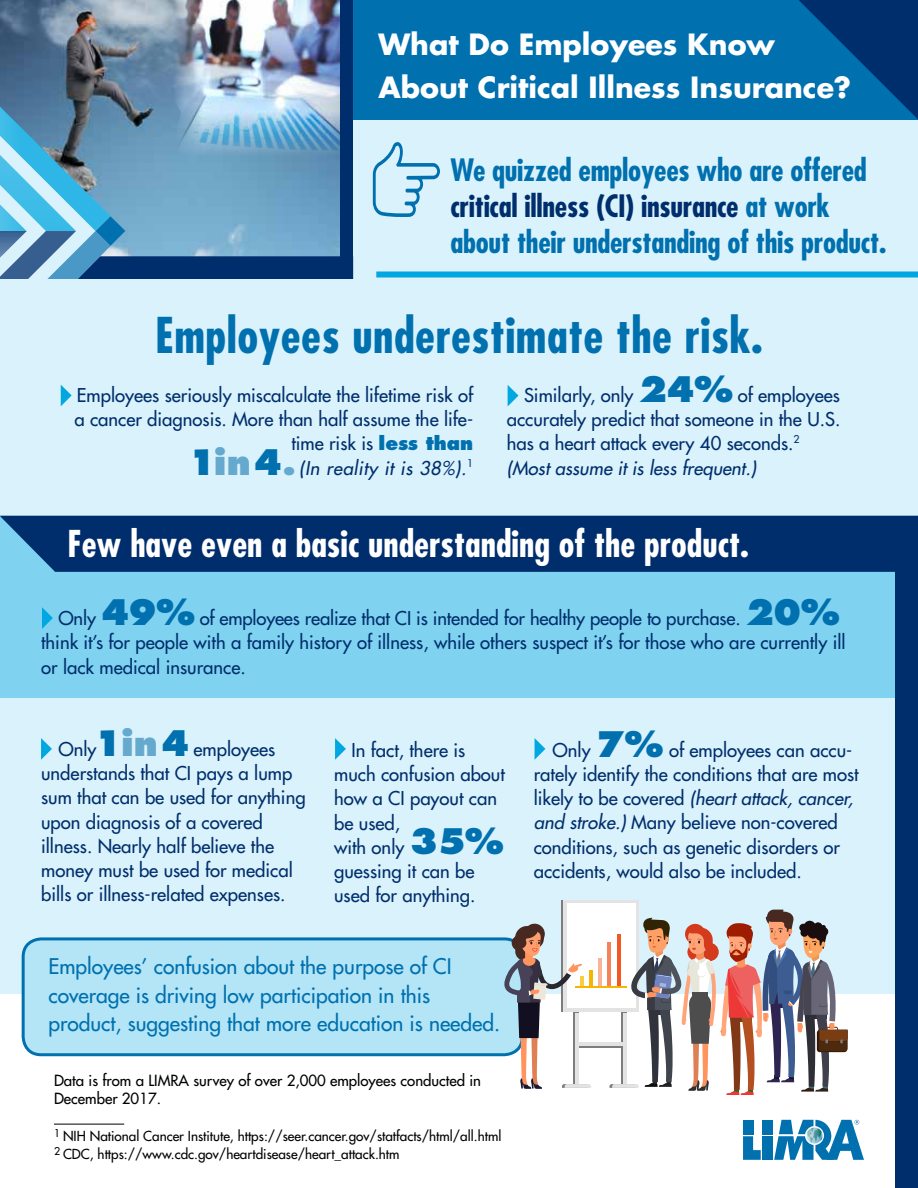
<style>
.page{position:relative;width:918px;height:1188px;background:#fff}
.page>*{position:absolute;margin:0;border:0;box-sizing:border-box;transform-origin:0 0}
.t1{font:700 condensed 48px "Futura Std";letter-spacing:.01em;color:#0070af}
.t2{font:700 condensed 36px "Futura Std";color:#fff}
.t3{font:800 34.2px "Futura Std";color:#0070af}
.t4{font:800 34.2px "Futura Std";color:#66a9cf}
.t5{font:700 condensed 30px/36px "Futura Std";letter-spacing:-.01em;color:#0070af}
.t6{font:700 28.5px/43.5px "Futura Std";color:#fff}
.t7{font:500 21px/28.5px "Futura Std";color:#0070af}
.t8{font:500 18.6px/24.3px "Futura Std";color:#002e6d}
.t9{font:500 15px/18px "Futura Std";color:#000}
.t10{font:500 13.5px/18px "Futura Std";color:#000}
.s1{color:#002e6d}
.s2{font-weight:800;color:#0070af}
.s3{font-style:italic}
.s4{color:#66a9cf}
.s5{font-weight:800;font-size:34.2px;color:#0070af}
</style>
<div class="page">
<div style="left:0;top:102px;width:918px;height:436px;background:#d9f2fb"></div>
<div style="left:0;top:578px;width:918px;height:416px;background:#d9f2fb"></div>
<svg style="left:0;top:0;width:353px;height:279px;background:#6090b0"></svg>
<img style="left:170px;top:0;width:170px;height:155px">
<div style="left:376px;top:272px;width:542px;height:6px;background:#00a7e1"></div>
<div style="left:340px;top:0;width:578px;height:120px;background:#0070af"></div>
<div style="left:0;top:517px;width:918px;height:181px;background:#80d3f0"></div>
<svg style="left:373px;top:142px;width:67px;height:75px"></svg>
<div style="left:0;top:516px;width:918px;height:56px;background:#002e6d"></div>
<svg style="left:743px;top:1136px;width:18px;height:24px"></svg>
<div style="left:743px;top:1120px;width:10px;height:14px;background:#0070af"></div>
<div style="left:762px;top:1120px;width:10px;height:14px;background:#0070af"></div>
<div style="left:762px;top:1136px;width:10px;height:24px;background:#0070af"></div>
<svg style="left:774px;top:1120px;width:90px;height:40px"></svg>
<div style="left:895px;top:549px;width:23px;height:639px;background:#002e6d"></div>
<svg style="left:799px;top:0;width:119px;height:119px"></svg>
<hr style="left:54px;top:1124px;width:70px;height:1px;background:#000">
<div style="left:23px;top:939px;width:499px;height:116px;background:#b3e5f6;border-radius:18px"></div>
<div style="left:22px;top:937px;width:502px;height:119px;border:3px solid #0070af;border-radius:18px"></div>
<div style="left:576px;top:1042px;width:50px;height:6px;background:#7d7d7d"></div>
<div style="left:564px;top:900px;width:75px;height:112px;background:linear-gradient(to right,#e3e3e3,#e3e3e3)"></div>
<div style="left:567px;top:904px;width:68px;height:104px;background:#fff"></div>
<hr style="left:576px;top:1042px;width:50px;height:4px;background:#e3e3e3">
<hr style="left:589px;top:971px;width:4px;height:16px;background:#f5b500">
<hr style="left:598px;top:959px;width:4px;height:28px;background:#fab399">
<hr style="left:608px;top:942px;width:3px;height:45px;background:#f58259">
<hr style="left:575px;top:986px;width:52px;height:2px;background:#f5b500">
<div style="left:524px;top:924px;width:21px;height:20px;background:#472921;border-radius:50%"></div>
<svg style="left:504px;top:926px;width:87px;height:163px"></svg>
<div style="left:515px;top:937px;width:11px;height:12px;background:#472921;border-radius:50%"></div>
<svg style="left:609px;top:910px;width:238px;height:185px"></svg>
<svg style="left:508px;top:385px;width:11px;height:21px"></svg>
<svg style="left:42px;top:607px;width:11px;height:22px"></svg>
<svg style="left:41px;top:738px;width:11px;height:22px"></svg>
<svg style="left:335px;top:738px;width:11px;height:22px"></svg>
<svg style="left:535px;top:738px;width:10px;height:22px"></svg>
<div style="left:340px;top:0;width:13px;height:269px;background:#002e6d"></div>
<svg style="left:61px;top:385px;width:11px;height:21px"></svg>
<h3 class="t6" style="left:378px;top:22px;width:474px">What Do Employees Know<br>About Critical Illness Insurance?</h3>
<h3 class="t5" style="left:450px;top:152px;width:437px">We quizzed employees who are offered <span class="s1">critical illness (CI) insurance</span> at work about their understanding of this product.</h3>
<h1 class="t1" style="left:155px;top:306px;width:609px">Employees underestimate the risk.</h1>
<p class="t8" style="left:74px;top:383px;width:400px;text-align:right">Employees seriously miscalculate the lifetime risk of a cancer diagnosis. More than half assume the life&shy;time risk is <span class="s2">less than<br></span><span class="s3">(In reality it is 38%).</span><sup>1</sup></p>
<h3 class="t4" style="left:213px;top:440px;width:39px">in</h3>
<h3 class="t3" style="left:189px;top:440px;width:109px">1 4<span class="s4">.</span></h3>
<p class="t8" style="left:507px;top:383px;width:335px;text-indent:17px">Similarly, only <span class="s5">24%</span> of employees accurately predict that someone in the U.S. has a heart attack every 40 seconds.<sup>2 </sup><span class="s3">(Most assume it is less frequent.)</span></p>
<h2 class="t2" style="left:68px;top:522px;width:683px">Few have even a basic understanding of the product.</h2>
<p class="t8" style="left:41px;top:606px;width:806px;text-indent:17px">Only <span class="s5">49%</span> of employees realize that CI is intended for healthy people to purchase. <span class="s5">20% </span>think it’s for people with a family history of illness, while others suspect it’s for those who are currently ill or lack medical insurance.</p>
<h3 class="t3" style="left:95px;top:722px;width:97px">1<span class="s4">in</span>4</h3>
<p class="t8" style="left:41px;top:737px;width:266px;text-indent:152px">employees understands that CI pays a lump sum that can be used for anything upon diagnosis of a covered illness. Nearly half believe the money must be used for medical bills or illness-related expenses.</p>
<p class="t8" style="left:58px;top:737px;width:40px">Only</p>
<p class="t8" style="left:334px;top:738px;width:172px;text-indent:17px">In fact, there is much confusion about how a CI payout can be used,<br>with only <span class="s5">35% </span>guessing it can be used for anything.</p>
<p class="t7" style="left:48px;top:952px;width:453px">Employees’ confusion about the purpose of CI coverage is driving low participation in this product, suggesting that more education is needed.</p>
<p class="t9" style="left:54px;top:1071px;width:429px">Data is from a LIMRA survey of over 2,000 employees conducted in<br>December 2017.</p>
<p class="t10" style="left:54px;top:1127px;width:449px"><sup>1</sup> NIH National Cancer Institute, https://seer.cancer.gov/statfacts/html/all.html<br><sup>2</sup> CDC, https://www.cdc.gov/heartdisease/heart_attack.htm</p>
<p class="t8" style="left:534px;top:738px;width:326px;text-indent:19px">Only <span class="s5">7%</span> of employees can accu&shy;rately identify the conditions that are most likely to be covered <span class="s3">(heart attack, cancer, and stroke.)</span> Many believe non-covered conditions, such as genetic disorders or accidents, would also be included.</p>
</div>
